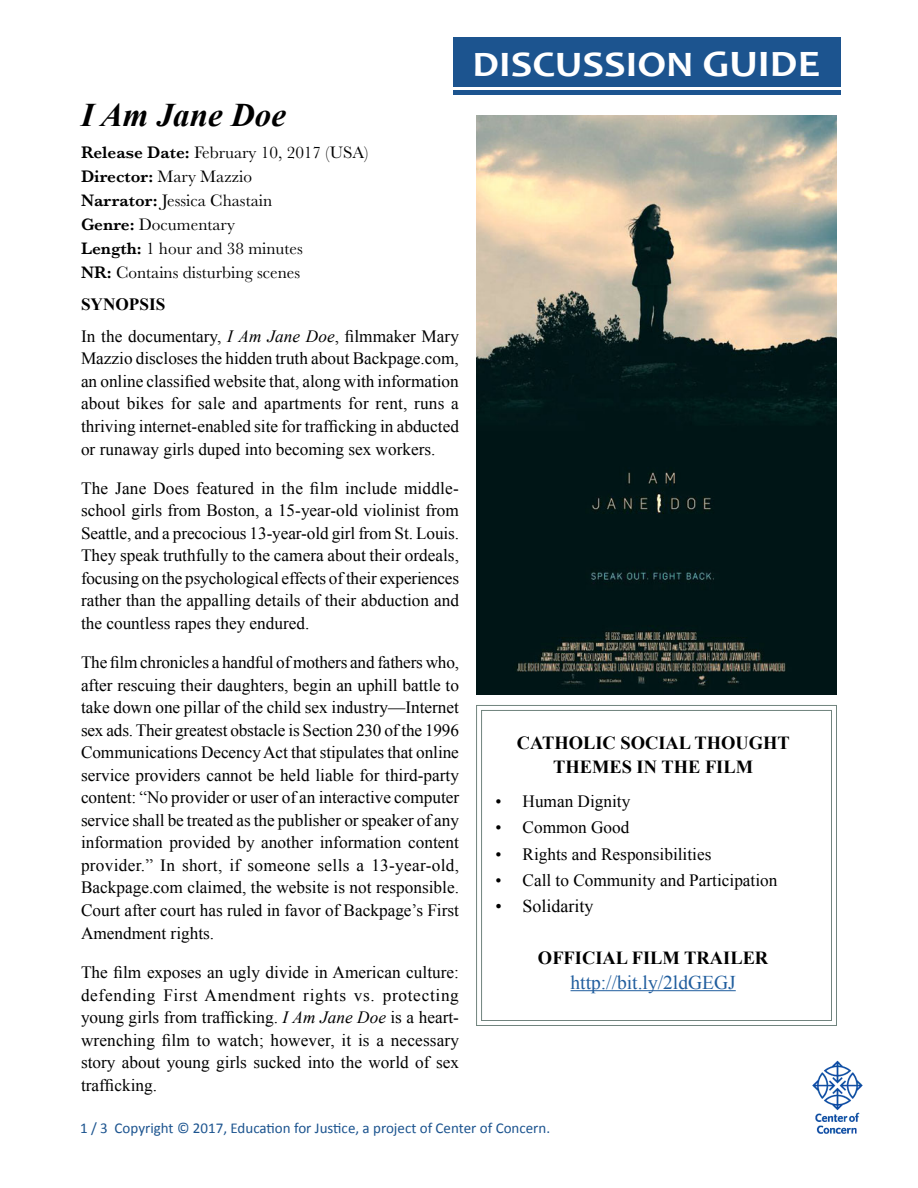
<style>
.page{position:relative;width:918px;height:1188px;background:#fff}
.page>*{position:absolute;margin:0;border:0;box-sizing:border-box;transform-origin:0 0}
.t1{font:700 36px "Candara";color:#fff;scale:1.15 1}
.t2{font:italic 700 33px "Times New Roman";color:#000}
.t3{font:19.5px "Times New Roman";color:#215e9e}
.t4{font:700 18.45px/24px "Times New Roman";color:#000;text-align:center}
.t5{font:18px "Times New Roman";color:#000}
.t6{font:17.25px/22.5px "Times New Roman";color:#000;text-align:justify}
.t7{font:17.25px/24px "Baskerville";color:#000}
.t8{font:15px "Calibri";color:#1c548f}
.s1{font-weight:600}
.s2{font-weight:700}
.s3{font-style:italic}
.s4{font-size:37.5px}
</style>
<div class="page">
<div style="left:453px;top:38px;width:387px;height:49px;background:#1c548f"></div>
<hr style="left:453px;top:90px;width:387px;height:4px;background:#1c548f">
<img style="left:812px;top:1060px;width:51px;height:74px">
<svg style="left:476px;top:705px;width:361px;height:321px"></svg>
<div style="left:481px;top:710px;width:351px;height:311px;border:1px solid #71847e"></div>
<img style="left:476px;top:116px;width:361px;height:578px">
<h2 class="t2" style="left:81px;top:92px;width:207px">I Am Jane Doe</h2>
<p class="t7" style="left:81px;top:141px;width:289px"><span class="s1">Release Date:</span> February 10, 2017 (USA)<br><span class="s1">Director:</span> Mary Mazzio<br><span class="s1">Narrator:</span> Jessica Chastain<br><span class="s1">Genre:</span> Documentary<br><span class="s1">Length:</span> 1 hour and 38 minutes<br><span class="s1">NR:</span> Contains disturbing scenes</p>
<p class="t6" style="left:81px;top:288px;width:380px;line-height:31.5px"><span class="s2">SYNOPSIS<br></span>In the documentary, <span class="s3">I Am Jane Doe</span>, filmmaker Mary</p>
<p class="t6" style="left:81px;top:347px;width:380px">Mazzio discloses the hidden truth about Backpage.com, an online classified website that, along with information about bikes for sale and apartments for rent, runs a thriving internet-enabled site for trafficking in abducted or runaway girls duped into becoming sex workers.</p>
<p class="t6" style="left:81px;top:476px;width:380px">The Jane Does featured in the film include middle&shy;school girls from Boston, a 15-year-old violinist from Seattle, and a precocious 13-year-old girl from St. Louis.<br>They speak truthfully to the camera about their ordeals, focusing on the psychological effects of their experiences rather than the appalling details of their abduction and the countless rapes they endured.</p>
<p class="t6" style="left:81px;top:651px;width:380px">The film chronicles a handful of mothers and fathers who, after rescuing their daughters, begin an uphill battle to take down one pillar of the child sex industry—Internet sex ads. Their greatest obstacle is Section 230 of the 1996<br>Communications Decency Act that stipulates that online service providers cannot be held liable for third-party content: “No provider or user of an interactive computer service shall be treated as the publisher or speaker of any information provided by another information content provider.” In short, if someone sells a 13-year-old, Backpage.com claimed, the website is not responsible.<br>Court after court has ruled in favor of Backpage’s First Amendment rights.</p>
<p class="t6" style="left:81px;top:961px;width:380px">The film exposes an ugly divide in American culture: defending First Amendment rights vs. protecting young girls from trafficking. <span class="s3">I Am Jane Doe</span> is a heart&shy;wrenching film to watch; however, it is a necessary story about young girls sucked into the world of sex trafficking.</p>
<h1 class="t1" style="left:472px;top:41px;width:304px">DISCUSSION <span class="s4">GUIDE</span></h1>
<p class="t4" style="left:517px;top:730px;width:275px">CATHOLIC SOCIAL THOUGHT<br>THEMES IN THE FILM</p>
<p class="t6" style="left:496px;top:790px;width:136px">• Human Dignity</p>
<p class="t6" style="left:496px;top:816px;width:135px">• Common Good</p>
<p class="t6" style="left:496px;top:842px;width:217px">• Rights and Responsibilities</p>
<p class="t6" style="left:496px;top:869px;width:283px">• Call to Community and Participation</p>
<p class="t5" style="left:496px;top:894px;width:100px">• Solidarity</p>
<p class="t4" style="left:538px;top:945px;width:232px">OFFICIAL FILM TRAILER</p>
<p class="t3" style="left:571px;top:969px;width:167px">http://bit.ly/2ldGEGJ</p>
<p class="t8" style="left:80px;top:1119px;width:472px">1 / 3 Copyright © 2017, Education for Justice, a project of Center of Concern.</p>
</div>
